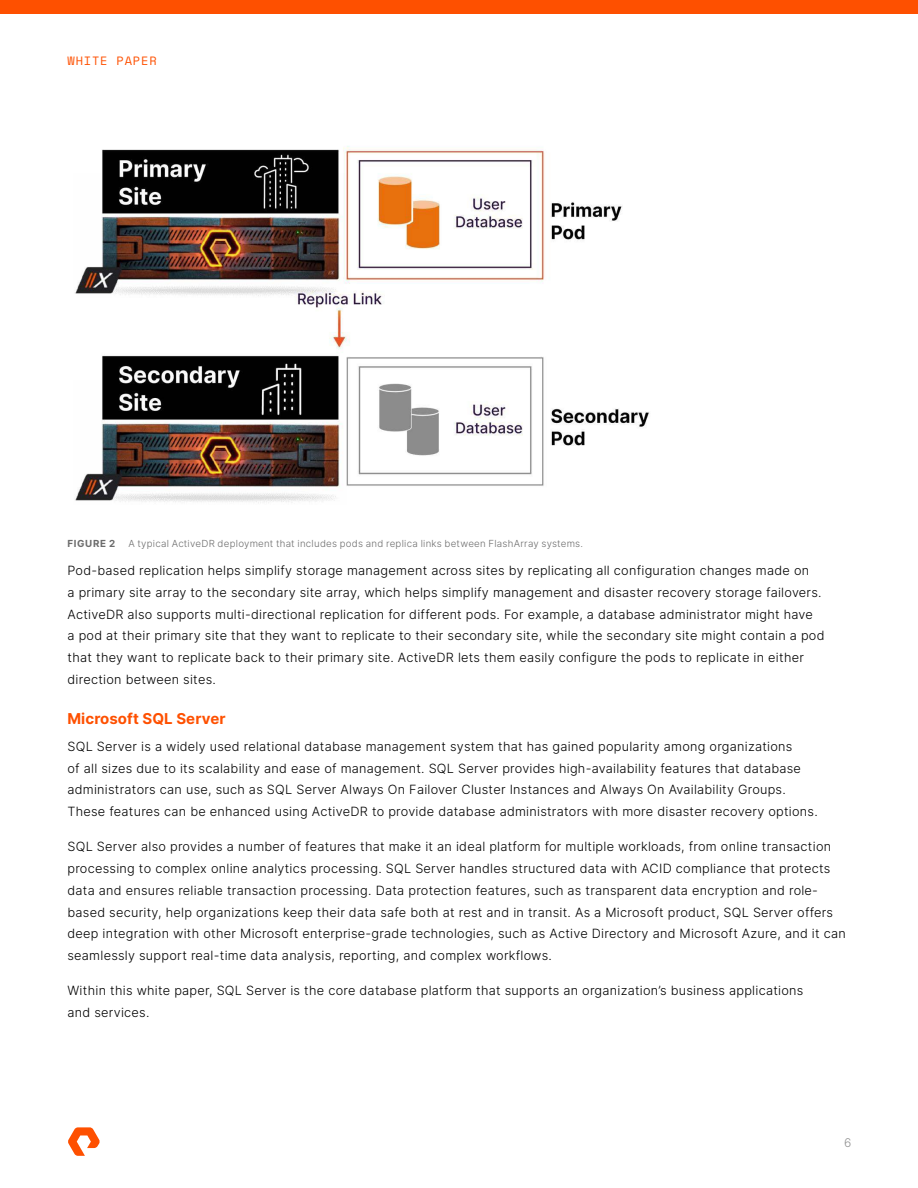
<style>
.page{position:relative;width:918px;height:1188px;background:#fff}
.page>*{position:absolute;margin:0;border:0;box-sizing:border-box;transform-origin:0 0}
.p_header-2{font:700 15px "Inter";letter-spacing:.005em;color:#fe5000}
.p_body{font:300 12.75px/21.8px "Inter";letter-spacing:.02em;color:#000}
.t1{font:12px "Space Mono";letter-spacing:.07em;color:#fe5000}
.t2{font:300 12px "Inter";color:#919191}
.t3{font:300 9.75px "Inter";letter-spacing:.025em;color:#6c6c6c}
.t4{font:700 9.75px "Inter";letter-spacing:.07em;color:#6c6c6c}
</style>
<div class="page">
<div style="left:0;top:0;width:918px;height:14px;background:#fe5000"></div>
<svg style="left:68px;top:1127px;width:32px;height:29px"></svg>
<img style="left:75px;top:146px;width:575px;height:357px">
<p class="t1" style="left:68px;top:52px;width:91px">WHITE PAPER</p>
<p class="t4" style="left:68px;top:536px;width:49px">FIGURE 2</p>
<p class="t3" style="left:128px;top:536px;width:456px">A typical ActiveDR deployment that includes pods and replica links between FlashArray systems.</p>
<p class="p_body" style="left:68px;top:560px;width:759px">Pod-based replication helps simplify storage management across sites by replicating all configuration changes made on<br>a primary site array to the secondary site array, which helps simplify management and disaster recovery storage failovers.<br>ActiveDR also supports multi-directional replication for different pods. For example, a database administrator might have<br>a pod at their primary site that they want to replicate to their secondary site, while the secondary site might contain a pod that they want to replicate back to their primary site. ActiveDR lets them easily configure the pods to replicate in either direction between sites.</p>
<p class="p_header-2" style="left:68px;top:707px;width:160px">Microsoft SQL Server</p>
<p class="p_body" style="left:68px;top:735px;width:752px">SQL Server is a widely used relational database management system that has gained popularity among organizations<br>of all sizes due to its scalability and ease of management. SQL Server provides high-availability features that database administrators can use, such as SQL Server Always On Failover Cluster Instances and Always On Availability Groups.<br>These features can be enhanced using ActiveDR to provide database administrators with more disaster recovery options.</p>
<p class="p_body" style="left:68px;top:836px;width:780px">SQL Server also provides a number of features that make it an ideal platform for multiple workloads, from online transaction processing to complex online analytics processing. SQL Server handles structured data with ACID compliance that protects data and ensures reliable transaction processing. Data protection features, such as transparent data encryption and role&shy;based security, help organizations keep their data safe both at rest and in transit. As a Microsoft product, SQL Server offers deep integration with other Microsoft enterprise-grade technologies, such as Active Directory and Microsoft Azure, and it can seamlessly support real-time data analysis, reporting, and complex workflows.</p>
<p class="p_body" style="left:68px;top:980px;width:737px">Within this white paper, SQL Server is the core database platform that supports an organization’s business applications and services.</p>
<p class="t2" style="left:844px;top:1135px;width:9px">6</p>
</div>
